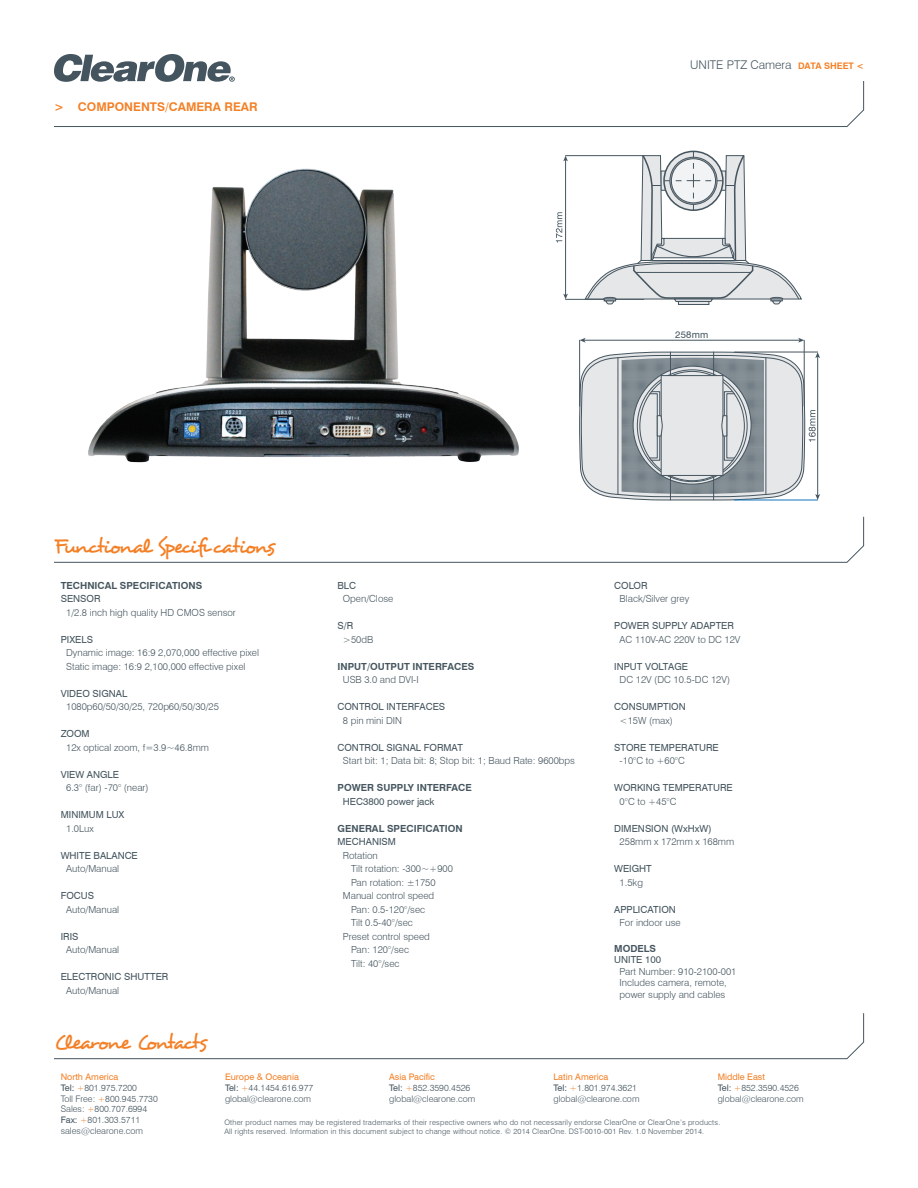
<style>
.page{position:relative;width:918px;height:1188px;background:#fff}
.page>*{position:absolute;margin:0;border:0;box-sizing:border-box;transform-origin:0 0}
.t1{font:21px "Desyrel";letter-spacing:-.1em;color:#f48026}
.t2{font:300 12px "Swiss 721 BT";color:#45555f}
.t3{font:700 12px "Swiss 721 BT";color:#f48026}
.t4{font:300 9.75px "Swiss 721 BT";color:#45555f}
.t5{font:9.75px "Swiss 721 BT";color:#45555f}
.t6{font:700 9.75px "Swiss 721 BT";color:#45555f}
.t7{font:9.6px "Swiss 721 BT";letter-spacing:.025em;color:#45555f}
.t8{font:300 9px "Swiss 721 BT";color:#45555f}
.t9{font:9px "Swiss 721 BT";color:#f48026}
.t10{font:300 7.5px "Swiss 721 BT";letter-spacing:.025em;color:#45555f}
.s1{font-weight:700;font-size:9px;color:#f48026}
.s2{font-weight:400}
.s3{color:#f48026}
</style>
<div class="page">
<svg style="left:54px;top:1013px;width:810px;height:46px"></svg>
<svg style="left:54px;top:516px;width:810px;height:47px"></svg>
<svg style="left:54px;top:54px;width:810px;height:73px"></svg>
<hr style="left:566px;top:155px;width:78px;height:1px;background:#45555f">
<hr style="left:566px;top:299px;width:78px;height:1px;background:#45555f">
<hr style="left:565px;top:160px;width:1px;height:135px;background:#45555f">
<svg style="left:563px;top:156px;width:5px;height:5px"></svg>
<svg style="left:563px;top:294px;width:5px;height:5px"></svg>
<svg style="left:556px;top:212px;width:6px;height:31px"></svg>
<div style="left:678px;top:301px;width:31px;height:4px;border:1px solid #45555f"></div>
<svg style="left:585px;top:152px;width:217px;height:152px"></svg>
<hr style="left:804px;top:340px;width:1px;height:66px;background:#45555f">
<hr style="left:579px;top:340px;width:1px;height:66px;background:#45555f">
<hr style="left:584px;top:340px;width:216px;height:1px;background:#45555f">
<svg style="left:580px;top:338px;width:6px;height:5px"></svg>
<svg style="left:798px;top:338px;width:6px;height:5px"></svg>
<svg style="left:579px;top:351px;width:241px;height:150px;background:#c1c5c9"></svg>
<img style="left:88px;top:168px;width:431px;height:295px">
<p class="t3" style="left:54px;top:99px;width:205px">&gt; COMPONENTS/CAMERA REAR</p>
<p class="t2" style="left:690px;top:57px;width:175px">UNITE PTZ Camera <span class="s1">DATA SHEET &lt;</span></p>
<p class="t7" style="left:675px;top:329px;width:35px">258mm</p>
<p class="t1" style="left:54px;top:533px;width:222px">Functional Specifications</p>
<p class="t6" style="left:61px;top:580px;width:143px">TECHNICAL SPECIFICATIONS</p>
<p class="t5" style="left:61px;top:593px;width:41px">SENSOR</p>
<p class="t4" style="left:66px;top:607px;width:171px">1/2.8 inch high quality HD CMOS sensor</p>
<p class="t5" style="left:61px;top:634px;width:34px">PIXELS</p>
<p class="t4" style="left:66px;top:647px;width:194px">Dynamic image: 16:9 2,070,000 effective pixel</p>
<p class="t4" style="left:66px;top:661px;width:181px">Static image: 16:9 2,100,000 effective pixel</p>
<p class="t5" style="left:61px;top:688px;width:68px">VIDEO SIGNAL</p>
<p class="t4" style="left:66px;top:701px;width:154px">1080p60/50/30/25, 720p60/50/30/25</p>
<p class="t5" style="left:61px;top:728px;width:30px">ZOOM</p>
<p class="t4" style="left:66px;top:742px;width:144px">12x optical zoom, f=3.9~46.8mm</p>
<p class="t5" style="left:61px;top:769px;width:60px">VIEW ANGLE</p>
<p class="t4" style="left:66px;top:782px;width:84px">6.3° (far) -70° (near)</p>
<p class="t5" style="left:61px;top:809px;width:65px">MINIMUM LUX</p>
<p class="t4" style="left:66px;top:823px;width:29px">1.0Lux</p>
<p class="t5" style="left:61px;top:850px;width:79px">WHITE BALANCE</p>
<p class="t4" style="left:66px;top:863px;width:55px">Auto/Manual</p>
<p class="t5" style="left:61px;top:890px;width:35px">FOCUS</p>
<p class="t4" style="left:66px;top:904px;width:55px">Auto/Manual</p>
<p class="t5" style="left:61px;top:931px;width:19px">IRIS</p>
<p class="t4" style="left:66px;top:944px;width:55px">Auto/Manual</p>
<p class="t5" style="left:61px;top:971px;width:109px">ELECTRONIC SHUTTER</p>
<p class="t4" style="left:66px;top:985px;width:55px">Auto/Manual</p>
<p class="t1" style="left:54px;top:1029px;width:154px">Clearone Contacts</p>
<p class="t5" style="left:338px;top:580px;width:20px">BLC</p>
<p class="t4" style="left:343px;top:593px;width:52px">Open/Close</p>
<p class="t5" style="left:338px;top:620px;width:17px">S/R</p>
<p class="t4" style="left:343px;top:634px;width:32px">&gt;50dB</p>
<p class="t6" style="left:338px;top:661px;width:138px">INPUT/OUTPUT INTERFACES</p>
<p class="t4" style="left:343px;top:674px;width:77px">USB 3.0 and DVI-I</p>
<p class="t5" style="left:338px;top:701px;width:109px">CONTROL INTERFACES</p>
<p class="t4" style="left:343px;top:715px;width:61px">8 pin mini DIN</p>
<p class="t5" style="left:338px;top:742px;width:127px">CONTROL SIGNAL FORMAT</p>
<p class="t4" style="left:343px;top:755px;width:234px">Start bit: 1; Data bit: 8; Stop bit: 1; Baud Rate: 9600bps</p>
<p class="t6" style="left:338px;top:782px;width:136px">POWER SUPPLY INTERFACE</p>
<p class="t5" style="left:343px;top:796px;width:93px">HEC3800 power jack</p>
<p class="t6" style="left:338px;top:823px;width:127px">GENERAL SPECIFICATION</p>
<p class="t5" style="left:338px;top:836px;width:60px">MECHANISM</p>
<p class="t4" style="left:343px;top:850px;width:36px">Rotation</p>
<p class="t4" style="left:351px;top:863px;width:103px">Tilt rotation: -300~+900</p>
<p class="t4" style="left:351px;top:877px;width:86px">Pan rotation: ±1750</p>
<p class="t4" style="left:343px;top:890px;width:93px">Manual control speed</p>
<p class="t4" style="left:351px;top:904px;width:76px">Pan: 0.5-120°/sec</p>
<p class="t4" style="left:351px;top:917px;width:63px">Tilt 0.5-40°/sec</p>
<p class="t4" style="left:343px;top:931px;width:89px">Preset control speed</p>
<p class="t4" style="left:351px;top:944px;width:60px">Pan: 120°/sec</p>
<p class="t4" style="left:351px;top:958px;width:50px">Tilt: 40°/sec</p>
<p class="t5" style="left:614px;top:580px;width:35px">COLOR</p>
<p class="t4" style="left:620px;top:593px;width:71px">Black/Silver grey</p>
<p class="t5" style="left:614px;top:620px;width:121px">POWER SUPPLY ADAPTER</p>
<p class="t4" style="left:620px;top:634px;width:122px">AC 110V-AC 220V to DC 12V</p>
<p class="t5" style="left:614px;top:661px;width:75px">INPUT VOLTAGE</p>
<p class="t4" style="left:620px;top:674px;width:112px">DC 12V (DC 10.5-DC 12V)</p>
<p class="t5" style="left:614px;top:701px;width:73px">CONSUMPTION</p>
<p class="t4" style="left:620px;top:715px;width:55px">&lt;15W (max)</p>
<p class="t5" style="left:614px;top:742px;width:106px">STORE TEMPERATURE</p>
<p class="t4" style="left:620px;top:755px;width:67px">-10°C to +60°C</p>
<p class="t5" style="left:614px;top:782px;width:120px">WORKING TEMPERATURE</p>
<p class="t4" style="left:620px;top:796px;width:58px">0°C to +45°C</p>
<p class="t5" style="left:614px;top:823px;width:99px">DIMENSION (WxHxW)</p>
<p class="t4" style="left:620px;top:836px;width:116px">258mm x 172mm x 168mm</p>
<p class="t5" style="left:614px;top:863px;width:39px">WEIGHT</p>
<p class="t4" style="left:620px;top:877px;width:25px">1.5kg</p>
<p class="t5" style="left:614px;top:904px;width:63px">APPLICATION</p>
<p class="t4" style="left:620px;top:917px;width:62px">For indoor use</p>
<p class="t6" style="left:614px;top:942px;width:43px">MODELS</p>
<p class="t5" style="left:614px;top:954px;width:48px">UNITE 100</p>
<p class="t4" style="left:620px;top:965px;width:118px">Part Number: 910-2100-001</p>
<p class="t4" style="left:620px;top:977px;width:109px">Includes camera, remote,</p>
<p class="t4" style="left:620px;top:988px;width:107px">power supply and cables</p>
<p class="t9" style="left:61px;top:1071px;width:59px">North America</p>
<p class="t8" style="left:61px;top:1082px;width:78px"><span class="s2">Tel:</span> <span class="s3">+</span>801.975.7200</p>
<p class="t8" style="left:61px;top:1093px;width:99px">Toll Free: <span class="s3">+</span>800.945.7730</p>
<p class="t8" style="left:61px;top:1104px;width:88px">Sales: <span class="s3">+</span>800.707.6994</p>
<p class="t8" style="left:61px;top:1115px;width:81px"><span class="s2">Fax:</span> <span class="s3">+</span>801.303.5711</p>
<p class="t8" style="left:61px;top:1125px;width:84px">sales@clearone.com</p>
<p class="t9" style="left:225px;top:1071px;width:75px">Europe &amp; Oceania</p>
<p class="t8" style="left:225px;top:1082px;width:90px"><span class="s2">Tel:</span> <span class="s3">+</span>44.1454.616.977</p>
<p class="t8" style="left:225px;top:1093px;width:88px">global@clearone.com</p>
<p class="t9" style="left:389px;top:1071px;width:47px">Asia Pacific</p>
<p class="t8" style="left:389px;top:1082px;width:83px"><span class="s2">Tel:</span> <span class="s3">+</span>852.3590.4526</p>
<p class="t8" style="left:389px;top:1093px;width:88px">global@clearone.com</p>
<p class="t9" style="left:718px;top:1071px;width:49px">Middle East</p>
<p class="t8" style="left:718px;top:1082px;width:83px"><span class="s2">Tel:</span> <span class="s3">+</span>852.3590.4526</p>
<p class="t8" style="left:718px;top:1093px;width:88px">global@clearone.com</p>
<p class="t10" style="left:224px;top:1118px;width:497px">Other product names may be registered trademarks of their respective owners who do not necessarily endorse ClearOne or ClearOne’s products.</p>
<p class="t10" style="left:224px;top:1127px;width:481px">All rights reserved. Information in this document subject to change without notice. © 2014 ClearOne. DST-0010-001 Rev. 1.0 November 2014.</p>
<p class="t9" style="left:554px;top:1071px;width:56px">Latin America</p>
<p class="t8" style="left:554px;top:1082px;width:85px"><span class="s2">Tel:</span> <span class="s3">+</span>1.801.974.3621</p>
<p class="t8" style="left:554px;top:1093px;width:88px">global@clearone.com</p>
</div>
